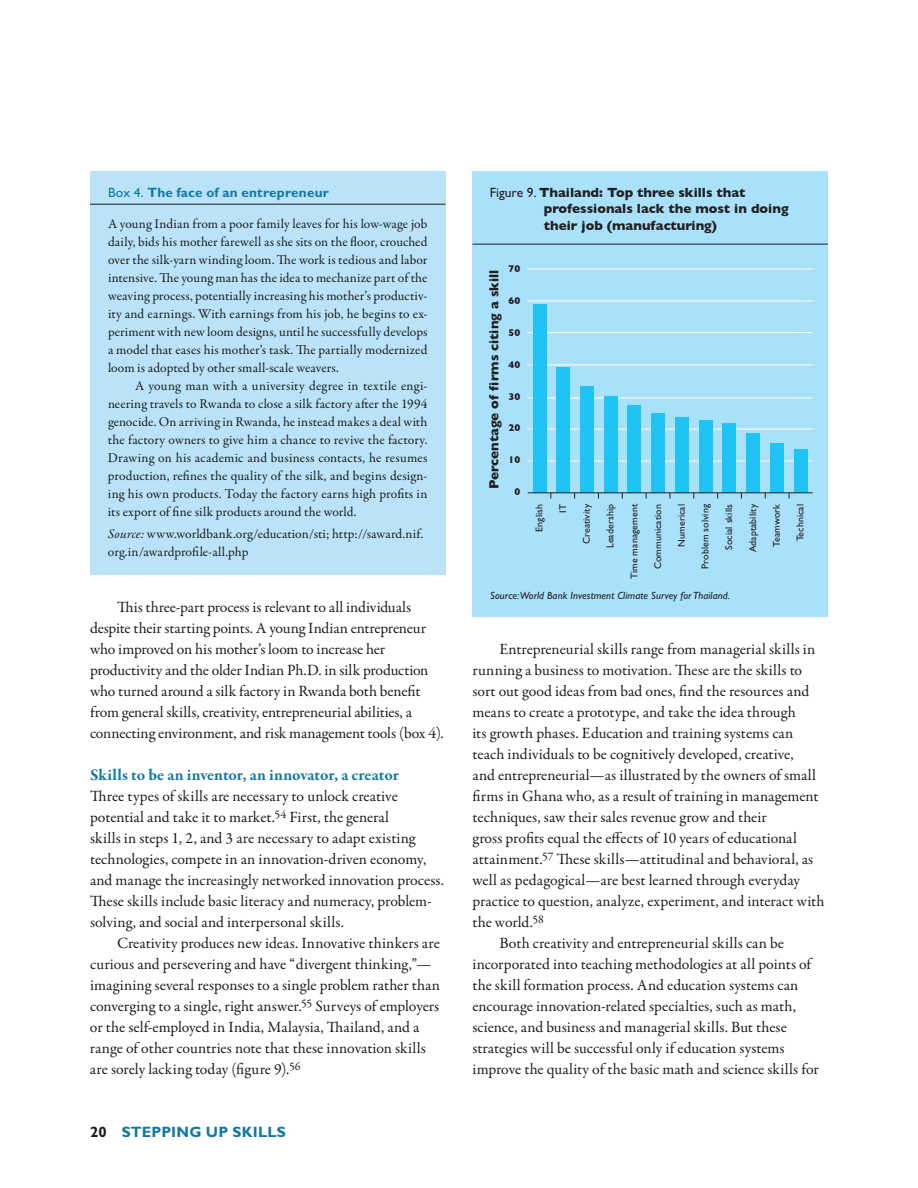
<style>
.page{position:relative;width:918px;height:1188px;background:#fff}
.page>*{position:absolute;margin:0;border:0;box-sizing:border-box;transform-origin:0 0}
.t1{font:700 16.5px "Garamond Premr Pro";color:#1179a2}
.t2{font:15.75px/21px "Garamond Premr Pro";color:#1c1c1a}
.t3{font:700 15px "Gill Sans Std";letter-spacing:.015em;color:#1179a2}
.t4{font:13.5px/18px "Garamond Premr Pro";letter-spacing:.01em;color:#1c1c1a;text-align:justify}
.t5{font:700 13.5px/16.5px "Gill Sans";color:#231f20}
.t6{font:700 13.5px "Gill Sans Std";letter-spacing:.015em;color:#1179a2}
.t7{font:italic 10.5px "Gill Sans Std";letter-spacing:.01em;color:#231f20}
.t8{font:9.9px "Gill Sans Std";letter-spacing:.01em;color:#231f20}
.t9{font:700 9.9px "Gill Sans";color:#231f20}
.s1{font-weight:400}
.s2{font-style:italic}
.s3{color:#1c1c1a}
.s4{font-family:"Gill Sans Std";font-weight:400}
</style>
<div class="page">
<div style="left:472px;top:171px;width:356px;height:445px;background:#aae1fa"></div>
<hr style="left:472px;top:244px;width:356px;height:1px;background:#231f20">
<hr style="left:528px;top:429px;width:285px;height:1px;background:#fff">
<hr style="left:528px;top:398px;width:285px;height:1px;background:#fff">
<hr style="left:528px;top:365px;width:285px;height:1px;background:#fff">
<hr style="left:528px;top:332px;width:285px;height:1px;background:#fff">
<hr style="left:528px;top:301px;width:285px;height:1px;background:#fff">
<hr style="left:528px;top:269px;width:285px;height:1px;background:#fff">
<hr style="left:528px;top:461px;width:285px;height:1px;background:#fff">
<div style="left:533px;top:304px;width:13px;height:189px;background:#1fc4f4"></div>
<div style="left:557px;top:367px;width:13px;height:126px;background:#1fc4f4"></div>
<div style="left:580px;top:386px;width:14px;height:107px;background:#1fc4f4"></div>
<div style="left:604px;top:396px;width:14px;height:97px;background:#1fc4f4"></div>
<div style="left:628px;top:406px;width:13px;height:87px;background:#1fc4f4"></div>
<div style="left:651px;top:414px;width:14px;height:79px;background:#1fc4f4"></div>
<div style="left:675px;top:418px;width:14px;height:75px;background:#1fc4f4"></div>
<div style="left:699px;top:421px;width:13px;height:72px;background:#1fc4f4"></div>
<div style="left:723px;top:423px;width:13px;height:70px;background:#1fc4f4"></div>
<div style="left:746px;top:433px;width:14px;height:60px;background:#1fc4f4"></div>
<div style="left:770px;top:443px;width:14px;height:50px;background:#1fc4f4"></div>
<div style="left:794px;top:450px;width:13px;height:43px;background:#1fc4f4"></div>
<hr style="left:528px;top:492px;width:285px;height:1px;background:#231f20">
<div style="left:90px;top:171px;width:356px;height:403px;background:#bae3f9"></div>
<hr style="left:90px;top:204px;width:356px;height:1px;background:#1c1c1a">
<p class="t6" style="left:108px;top:184px;width:222px"><span class="s1">Box 4.</span> The face of an entrepreneur</p>
<p class="t4" style="left:108px;top:215px;width:321px">A young Indian from a poor family leaves for his low-wage job daily, bids his mother farewell as she sits on the floor, crouched over the silk-yarn winding loom. The work is tedious and labor intensive. The young man has the idea to mechanize part of the weaving process, potentially increasing his mother’s productiv&shy;ity and earnings. With earnings from his job, he begins to ex&shy;periment with new loom designs, until he successfully develops a model that eases his mother’s task. The partially modernized loom is adopted by other small-scale weavers.</p>
<p class="t4" style="left:108px;top:377px;width:321px;text-indent:27px">A young man with a university degree in textile engi&shy;neering travels to Rwanda to close a silk factory after the 1994 genocide. On arriving in Rwanda, he instead makes a deal with the factory owners to give him a chance to revive the factory.<br>Drawing on his academic and business contacts, he resumes production, refines the quality of the silk, and begins design&shy;ing his own products. Today the factory earns high profits in its export of fine silk products around the world.</p>
<p class="t4" style="left:108px;top:525px;width:317px"><span class="s2">Source:</span> www.worldbank.org/education/sti; http://saward.nif. org.in/awardprofile-all.php</p>
<p class="t2" style="left:90px;top:597px;width:355px;text-indent:27px">This three-part process is relevant to all individuals despite their starting points. A young Indian entrepreneur who improved on his mother’s loom to increase her productivity and the older Indian Ph.D. in silk production who turned around a silk factory in Rwanda both benefit from general skills, creativity, entrepreneurial abilities, a connecting environment, and risk management tools (box 4).</p>
<p class="t1" style="left:90px;top:765px;width:310px">Skills to be an inventor, an innovator, a creator</p>
<p class="t2" style="left:90px;top:786px;width:356px">Three types of skills are necessary to unlock creative potential and take it to market.<sup>54</sup> First, the general<br>skills in steps 1, 2, and 3 are necessary to adapt existing technologies, compete in an innovation-driven economy, and manage the increasingly networked innovation process.<br>These skills include basic literacy and numeracy, problem&shy;solving, and social and interpersonal skills.</p>
<p class="t2" style="left:90px;top:933px;width:352px;text-indent:27px">Creativity produces new ideas. Innovative thinkers are curious and persevering and have “divergent thinking,”— imagining several responses to a single problem rather than converging to a single, right answer.<sup>55</sup> Surveys of employers or the self-employed in India, Malaysia, Thailand, and a range of other countries note that these innovation skills are sorely lacking today (figure 9).<sup>56</sup></p>
<p class="t3" style="left:90px;top:1123px;width:198px"><span class="s3">20</span> STEPPING UP SKILLS</p>
<p class="t5" style="left:544px;top:184px;width:246px;text-indent:-54px"><span class="s4">Figure 9.</span> Thailand: Top three skills that professionals lack the most in doing their job (manufacturing)</p>
<p class="t9" style="left:509px;top:263px;width:13px">70</p>
<p class="t5" style="left:486px;top:489px;width:221px;rotate:-90deg">Percentage of firms citing a skill</p>
<p class="t9" style="left:509px;top:295px;width:13px">60</p>
<p class="t9" style="left:509px;top:327px;width:13px">50</p>
<p class="t9" style="left:509px;top:359px;width:13px">40</p>
<p class="t9" style="left:509px;top:391px;width:13px">30</p>
<p class="t9" style="left:509px;top:422px;width:13px">20</p>
<p class="t9" style="left:509px;top:454px;width:13px">10</p>
<p class="t9" style="left:514px;top:486px;width:7px">0</p>
<p class="t8" style="left:533px;top:532px;width:29px;rotate:-90deg">English</p>
<p class="t8" style="left:557px;top:513px;width:10px;rotate:-90deg">IT</p>
<p class="t8" style="left:581px;top:544px;width:42px;rotate:-90deg">Creativity</p>
<p class="t8" style="left:605px;top:548px;width:46px;rotate:-90deg">Leadership</p>
<p class="t8" style="left:628px;top:579px;width:77px;rotate:-90deg">Time management</p>
<p class="t8" style="left:652px;top:569px;width:67px;rotate:-90deg">Communication</p>
<p class="t8" style="left:676px;top:547px;width:44px;rotate:-90deg">Numerical</p>
<p class="t8" style="left:700px;top:569px;width:66px;rotate:-90deg">Problem solving</p>
<p class="t8" style="left:723px;top:550px;width:47px;rotate:-90deg">Social skills</p>
<p class="t8" style="left:747px;top:552px;width:50px;rotate:-90deg">Adaptability</p>
<p class="t8" style="left:771px;top:547px;width:44px;rotate:-90deg">Teamwork</p>
<p class="t8" style="left:794px;top:541px;width:39px;rotate:-90deg">Technical</p>
<p class="t7" style="left:490px;top:589px;width:241px">Source:World Bank Investment Climate Survey for Thailand.</p>
<p class="t2" style="left:500px;top:639px;width:317px">Entrepreneurial skills range from managerial skills in</p>
<p class="t2" style="left:473px;top:660px;width:331px">running a business to motivation. These are the skills to</p>
<p class="t2" style="left:473px;top:681px;width:338px">sort out good ideas from bad ones, find the resources and</p>
<p class="t2" style="left:473px;top:702px;width:325px">means to create a prototype, and take the idea through</p>
<p class="t2" style="left:473px;top:723px;width:322px">its growth phases. Education and training systems can</p>
<p class="t2" style="left:473px;top:744px;width:323px">teach individuals to be cognitively developed, creative,</p>
<p class="t2" style="left:473px;top:765px;width:345px">and entrepreneurial—as illustrated by the owners of small</p>
<p class="t2" style="left:473px;top:786px;width:347px">firms in Ghana who, as a result of training in management</p>
<p class="t2" style="left:473px;top:807px;width:296px">techniques, saw their sales revenue grow and their</p>
<p class="t2" style="left:473px;top:828px;width:326px">gross profits equal the effects of 10 years of educational</p>
<p class="t2" style="left:473px;top:849px;width:342px">attainment.<sup>57</sup> These skills—attitudinal and behavioral, as</p>
<p class="t2" style="left:472px;top:870px;width:329px">well as pedagogical—are best learned through everyday</p>
<p class="t2" style="left:472px;top:891px;width:354px">practice to question, analyze, experiment, and interact with</p>
<p class="t2" style="left:472px;top:912px;width:73px">the world.<sup>58</sup></p>
<p class="t2" style="left:500px;top:933px;width:286px">Both creativity and entrepreneurial skills can be</p>
<p class="t2" style="left:473px;top:954px;width:340px">incorporated into teaching methodologies at all points of</p>
<p class="t2" style="left:473px;top:975px;width:327px">the skill formation process. And education systems can</p>
<p class="t2" style="left:473px;top:996px;width:325px">encourage innovation-related specialties, such as math,</p>
<p class="t2" style="left:473px;top:1017px;width:316px">science, and business and managerial skills. But these</p>
<p class="t2" style="left:473px;top:1038px;width:314px">strategies will be successful only if education systems</p>
<p class="t2" style="left:473px;top:1059px;width:348px">improve the quality of the basic math and science skills for</p>
</div>
